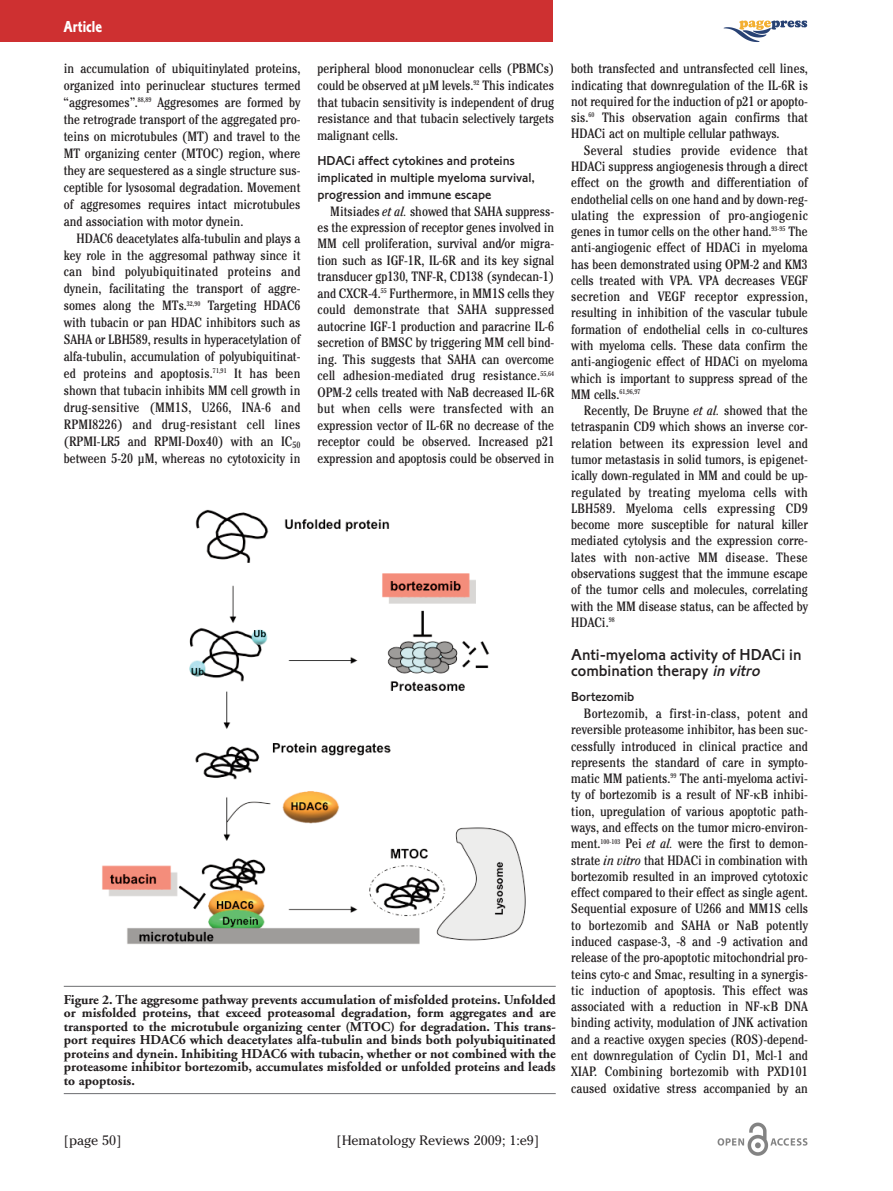
<style>
.page{position:relative;width:893px;height:1191px;background:#fff}
.page>*{position:absolute;margin:0;border:0;box-sizing:border-box;transform-origin:0 0}
.t1{font:16.5px/16.5px "Corinthian Medium Plain";color:#231f20}
.t2{font:16.5px "Corinthian Bold Condensed Plain";color:#fff}
.t3{font:condensed 13.5px/16.2px "Cheltenham";color:#231f20;text-align:justify}
.t4{font:700 13.5px/13.5px "Adobe Garamond";color:#231f20;text-align:justify}
.t5{font:13.5px/16.8px "Corinthian Medium Plain";color:#231f20}
.t6{font:13.5px "Cheltenham";color:#231f20}
.s1{font-style:italic}
</style>
<div class="page">
<div style="left:0;top:0;width:553px;height:42px;background:#ce3031"></div>
<img style="left:723px;top:20px;width:84px;height:22px">
<svg style="left:717px;top:1123px;width:91px;height:33px"></svg>
<img style="left:102px;top:509px;width:424px;height:435px">
<hr style="left:64px;top:986px;width:492px;height:1px;background:#6c6d70">
<hr style="left:64px;top:1093px;width:492px;height:1px;background:#6c6d70">
<p class="t2" style="left:63px;top:21px;width:40px">Article</p>
<p class="t3" style="left:64px;top:61px;width:238px;line-height:17px">in accumulation of ubiquitinylated proteins, organized into perinuclear stuctures termed “aggresomes”.<sup>88,89</sup> Aggresomes are formed by the retrograde transport of the aggregated pro&shy;teins on microtubules (MT) and travel to the MT organizing center (MTOC) region, where they are sequestered as a single structure sus&shy;ceptible for lysosomal degradation. Movement of aggresomes requires intact microtubules and association with motor dynein.</p>
<p class="t3" style="left:64px;top:231px;width:238px;line-height:17px;text-indent:13px">HDAC6 deacetylates alfa-tubulin and plays a key role in the aggresomal pathway since it can bind polyubiquitinated proteins and dynein, facilitating the transport of aggre&shy;somes along the MTs.<sup>32,90</sup> Targeting HDAC6 with tubacin or pan HDAC inhibitors such as SAHA or LBH589, results in hyperacetylation of alfa-tubulin, accumulation of polyubiquitinat&shy;ed proteins and apoptosis.<sup>71,91</sup> It has been shown that tubacin inhibits MM cell growth in drug-sensitive (MM1S, U266, INA-6 and RPMI8226) and drug-resistant cell lines (RPMI-LR5 and RPMI-Dox40) with an IC<sub>50 </sub>between 5-20 µM, whereas no cytotoxicity in</p>
<p class="t3" style="left:317px;top:62px;width:238px;line-height:16.6px">peripheral blood mononuclear cells (PBMCs) could be observed at µM levels.<sup>92</sup> This indicates that tubacin sensitivity is independent of drug resistance and that tubacin selectively targets malignant cells.</p>
<p class="t5" style="left:317px;top:153px;width:219px">HDACi affect cytokines and proteins implicated in multiple myeloma survival, progression and immune escape</p>
<p class="t3" style="left:317px;top:204px;width:238px;text-indent:13px">Mitsiades <span class="s1">et al.</span> showed that SAHA suppress&shy;es the expression of receptor genes involved in MM cell proliferation, survival and/or migra&shy;tion such as IGF-1R, IL-6R and its key signal transducer gp130, TNF-R, CD138 (syndecan-1) and CXCR-4.<sup>55</sup> Furthermore, in MM1S cells they could demonstrate that SAHA suppressed autocrine IGF-1 production and paracrine IL-6 secretion of BMSC by triggering MM cell bind&shy;ing. This suggests that SAHA can overcome cell adhesion-mediated drug resistance.<sup>55,64<br></sup>OPM-2 cells treated with NaB decreased IL-6R but when cells were transfected with an expression vector of IL-6R no decrease of the receptor could be observed. Increased p21 expression and apoptosis could be observed in</p>
<p class="t4" style="left:64px;top:993px;width:493px">Figure 2. The aggresome pathway prevents accumulation of misfolded proteins. Unfolded or misfolded proteins, that exceed proteasomal degradation, form aggregates and are transported to the microtubule organizing center (MTOC) for degradation. This trans&shy;port requires HDAC6 which deacetylates alfa-tubulin and binds both polyubiquitinated proteins and dynein. Inhibiting HDAC6 with tubacin, whether or not combined with the proteasome inhibitor bortezomib, accumulates misfolded or unfolded proteins and leads to apoptosis.</p>
<p class="t3" style="left:571px;top:62px;width:238px">both transfected and untransfected cell lines, indicating that downregulation of the IL-6R is not required for the induction of p21 or apopto&shy;sis.<sup>60</sup> This observation again confirms that HDACi act on multiple cellular pathways.</p>
<p class="t3" style="left:571px;top:143px;width:238px;text-indent:13px">Several studies provide evidence that HDACi suppress angiogenesis through a direct effect on the growth and differentiation of endothelial cells on one hand and by down-reg&shy;ulating the expression of pro-angiogenic genes in tumor cells on the other hand.<sup>93-95</sup> The anti-angiogenic effect of HDACi in myeloma has been demonstrated using OPM-2 and KM3 cells treated with VPA. VPA decreases VEGF secretion and VEGF receptor expression, resulting in inhibition of the vascular tubule formation of endothelial cells in co-cultures with myeloma cells. These data confirm the anti-angiogenic effect of HDACi on myeloma which is important to suppress spread of the MM cells.<sup>61,96,97</sup></p>
<p class="t3" style="left:571px;top:404px;width:238px;text-indent:13px">Recently, De Bruyne <span class="s1">et al.</span> showed that the tetraspanin CD9 which shows an inverse cor&shy;relation between its expression level and tumor metastasis in solid tumors, is epigenet&shy;ically down-regulated in MM and could be up&shy;regulated by treating myeloma cells with LBH589. Myeloma cells expressing CD9 become more susceptible for natural killer mediated cytolysis and the expression corre&shy;lates with non-active MM disease. These observations suggest that the immune escape of the tumor cells and molecules, correlating with the MM disease status, can be affected by HDACi.<sup>98</sup></p>
<p class="t1" style="left:571px;top:647px;width:232px">Anti-myeloma activity of HDACi in combination therapy <span class="s1">invitro</span></p>
<p class="t5" style="left:571px;top:690px;width:65px">Bortezomib</p>
<p class="t3" style="left:571px;top:706px;width:238px;text-indent:13px">Bortezomib, a first-in-class, potent and reversible proteasome inhibitor, has been suc&shy;cessfully introduced in clinical practice and represents the standard of care in sympto&shy;matic MM patients.<sup>99</sup> The anti-myeloma activi&shy;ty of bortezomib is a result of NF- B inhibi&shy;tion, upregulation of various apoptotic path&shy;ways, and effects on the tumor micro-environ&shy;ment.<sup>100-103</sup> Pei <span class="s1">et al.</span> were the first to demon&shy;strate <span class="s1">in vitro</span> that HDACi in combination with bortezomib resulted in an improved cytotoxic effect compared to their effect as single agent.<br>Sequential exposure of U266 and MM1S cells to bortezomib and SAHA or NaB potently induced caspase-3, -8 and -9 activation and release of the pro-apoptotic mitochondrial pro&shy;teins cyto-c and Smac, resulting in a synergis&shy;tic induction of apoptosis. This effect was associated with a reduction in NF- B DNA binding activity, modulation of JNK activation and a reactive oxygen species (ROS)-depend&shy;ent downregulation of Cyclin D1, Mcl-1 and XIAP. Combining bortezomib with PXD101 caused oxidative stress accompanied by an</p>
<p class="t6" style="left:64px;top:1132px;width:59px">[page 50]</p>
<p class="t6" style="left:337px;top:1132px;width:204px">[Hematology Reviews 2009; 1:e9]</p>
</div>
